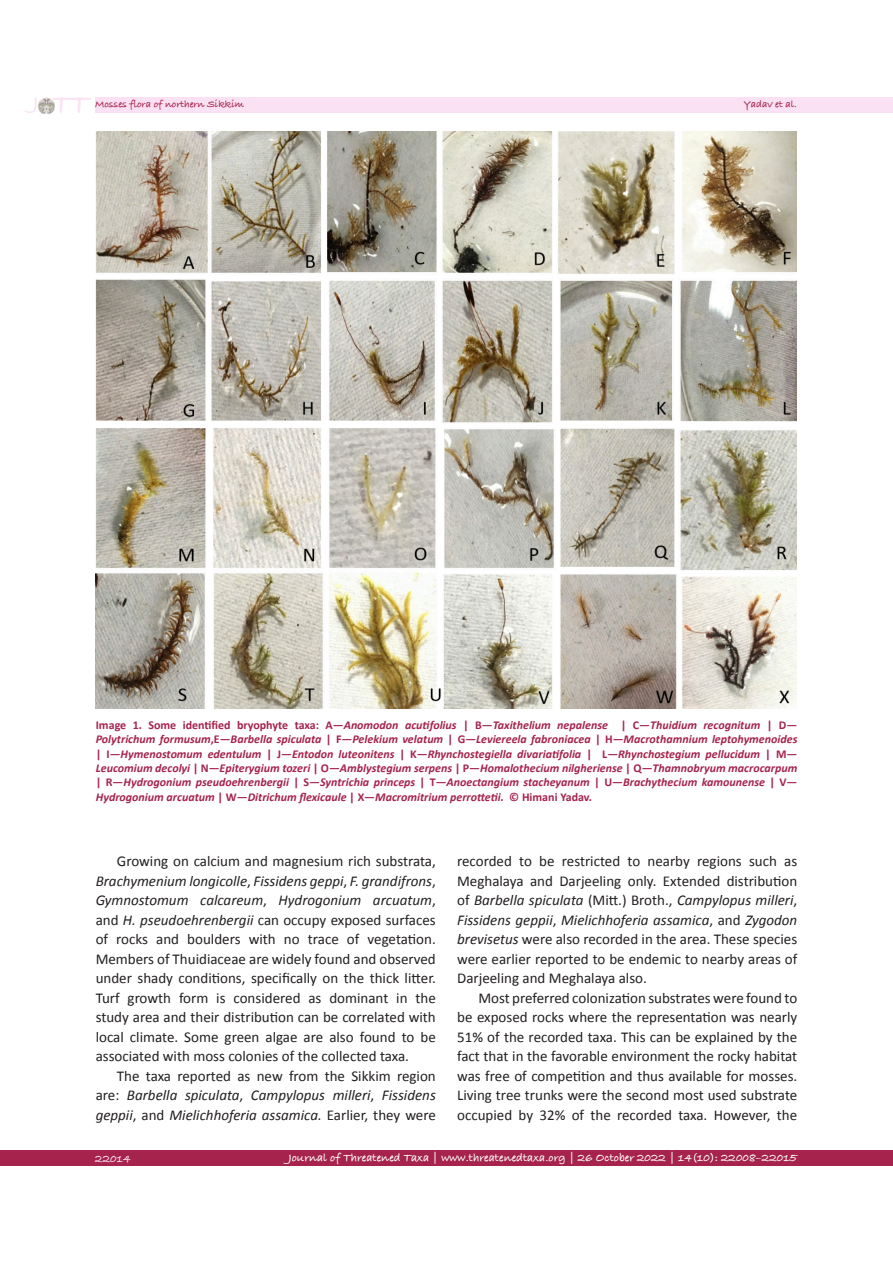
<style>
.page{position:relative;width:893px;height:1263px;background:#fff}
.page>*{position:absolute;margin:0;border:0;box-sizing:border-box;transform-origin:0 0}
.t1{font:700 28.95px "Bradley Hand ITCTT";color:#fbe1f4}
.Normal__Web{font:15px/19.5px "Calibri";color:#231f20;text-align:justify}
.Normal__Web-2{font:italic 15px/19.5px "Calibri";color:#231f20;text-align:justify}
.t2{font:12px/14.4px "Calibri Bold Italic 2";color:#a5234c;text-align:justify}
.t3{font:700 12px "Bradley Hand ITCTT";color:#fff}
.t4{font:700 12px "Bradley Hand ITCTT";color:#fbe1f4}
.t5{font:10.5px "Bradley Hand ITCTT Bold 2";letter-spacing:-.005em;color:#a5234c}
.s1{font-family:"Calibri";font-weight:700}
.s2{font-family:"Calibri";font-weight:700;font-style:italic}
.s3{font-style:italic}
.s4{font-family:"Calibri 2"}
.s5{font-style:normal}
.s6{font-family:"Calibri 2";font-style:normal}
</style>
<div class="page">
<div style="left:95px;top:97px;width:798px;height:16px;background:#fbe1f4"></div>
<div style="left:0;top:1151px;width:893px;height:15px;background:#a5234c"></div>
<img style="left:38px;top:97px;width:17px;height:16px">
<img style="left:96px;top:132px;width:700px;height:576px">
<h1 class="t1" style="left:33px;top:82px;width:57px"><sup>J</sup> TT</h1>
<p class="t5" style="left:95px;top:97px;width:150px">Mosses flora of northern Sikkim</p>
<p class="t5" style="left:744px;top:97px;width:55px">Yadav et al.</p>
<p class="t2" style="left:96px;top:717px;width:703px"><span class="s1">Image 1. Some identified bryophyte taxa: A—</span>Anomodon acutifolius <span class="s1">| B—</span>Taxithelium nepalense <span class="s1">| C—</span>Thuidium recognitum <span class="s1">| D— </span><span class="s2">Polytrichum formusum</span><span class="s1">,E—</span><span class="s2">Barbella spiculata</span> <span class="s1">| F—</span><span class="s2">Pelekium velatum</span> <span class="s1">| G—</span><span class="s2">Leviereela fabroniacea</span> <span class="s1">| H—</span><span class="s2">Macrothamnium leptohymenoides </span><span class="s1">| I—</span><span class="s2">Hymenostomum edentulum</span> <span class="s1">| J—</span><span class="s2">Entodon luteonitens</span> <span class="s1">| K—</span>Rhynchostegiella divariatifolia <span class="s1">| L—</span>Rhynchostegium pellucidum <span class="s1">| M— </span><span class="s2">Leucomium decolyi</span> <span class="s1">| N—</span>Epiterygium tozeri <span class="s1">| O—</span>Amblystegium serpens <span class="s1">| P—</span>Homalothecium nilgheriense <span class="s1">| Q—</span><span class="s2">Thamnobryum macrocarpum </span><span class="s1">| R—</span>Hydrogonium pseudoehrenbergii <span class="s1">| S—</span><span class="s2">Syntrichia princeps</span> <span class="s1">| T—</span>Anoectangium stacheyanum <span class="s1">| U—</span><span class="s2">Brachythecium kamounense</span> <span class="s1">| V— </span>Hydrogonium arcuatum <span class="s1">| W—</span>Ditrichum flexicaule <span class="s1">| X—</span>Macromitrium perrottetii. <span class="s1">© Himani Yadav.</span></p>
<p class="Normal__Web" style="left:96px;top:851px;width:342px;text-indent:21px">Growing on calcium and magnesium rich substrata, <span class="s3">Brachymenium longicolle</span><span class="s4">,</span> <span class="s3">Fissidens geppi</span><span class="s4">,</span> <span class="s3">F. grandifrons</span><span class="s4">, </span><span class="s3">Gymnostomum calcareum</span><span class="s4">,</span> <span class="s3">Hydrogonium arcuatum</span><span class="s4">, and</span> <span class="s3">H. pseudoehrenbergii</span> can occupy exposed surfaces of rocks and boulders with no trace of vegetation.<br>Members of Thuidiaceae are widely found and observed under shady conditions, specifically on the thick litter.<br>Turf growth form is considered as dominant in the study area and their distribution can be correlated with local climate. Some green algae are also found to be associated with moss colonies of the collected taxa.</p>
<p class="Normal__Web-2" style="left:96px;top:1065px;width:342px;text-indent:21px"><span class="s5">The taxa reported as new from the Sikkim region </span><span class="s6">are:</span> Barbella spiculata<span class="s6">,</span> Campylopus milleri<span class="s6">,</span> Fissidens geppii<span class="s6">, and</span> Mielichhoferia assamica. <span class="s5">Earlier, they were</span></p>
<p class="Normal__Web" style="left:457px;top:851px;width:342px">recorded to be restricted to nearby regions such as Meghalaya and Darjeeling only. Extended distribution <span class="s4">of</span> <span class="s3">Barbella spiculata</span> (Mitt.) Broth., <span class="s3">Campylopus milleri</span><span class="s4">, </span><span class="s3">Fissidens geppii</span><span class="s4">,</span> <span class="s3">Mielichhoferia assamica</span><span class="s4">, and</span> <span class="s3">Zygodon brevisetus</span> were also recorded in the area. These species were earlier reported to be endemic to nearby areas of Darjeeling and Meghalaya also.</p>
<p class="Normal__Web" style="left:457px;top:988px;width:342px;text-indent:21px">Most preferred colonization substrates were found to be exposed rocks where the representation was nearly 51% of the recorded taxa. This can be explained by the fact that in the favorable environment the rocky habitat was free of competition and thus available for mosses.<br>Living tree trunks were the second most used substrate occupied by 32% of the recorded taxa. However, the</p>
<p class="t4" style="left:95px;top:1149px;width:37px">22014</p>
<p class="t3" style="left:288px;top:1149px;width:510px">Journal of Threatened Taxa | www.threatenedtaxa.org | 26 October 2022 | 14(10): 22008–22015</p>
</div>
